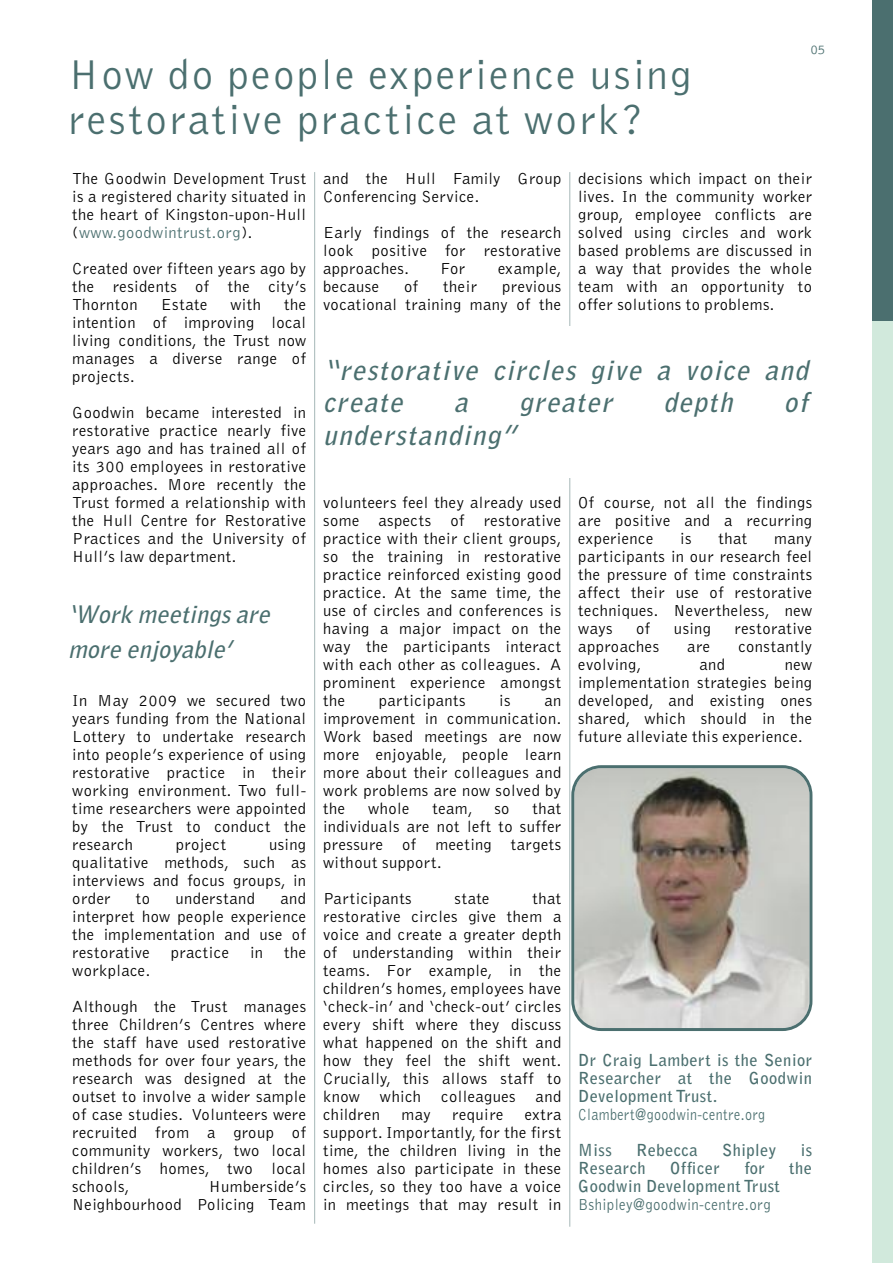
<style>
.page{position:relative;width:893px;height:1263px;background:#fff}
.page>*{position:absolute;margin:0;border:0;box-sizing:border-box;transform-origin:0 0}
.t1{font:300 43.2px/45px "Bell Gothic";letter-spacing:.055em;color:#4b6f6f}
.t2{font:italic 700 27px/32.4px "Bell Gothic";color:#4b6f6f}
.t3{font:italic 700 24px/34.5px "Bell Gothic";color:#4b6f6f}
.t4{font:300 16.5px/18px "Bell Gothic";letter-spacing:.03em;color:#000;text-align:justify}
.t5{font:700 16.5px/18px "Bell Gothic";letter-spacing:.03em;color:#4b6f6f;text-align:justify}
.t6{font:300 16.5px "Bell Gothic";letter-spacing:.03em;color:#4b6f6f;scale:.85 1}
.t7{font:300 16.5px "Bell Gothic";letter-spacing:.03em;color:#4b6f6f;scale:.9 1}
.t8{font:300 13.5px "Bell Gothic";color:#4b6f6f}
.s1{color:#4b6f6f}
</style>
<div class="page">
<hr style="left:569px;top:172px;width:1px;height:1055px;background:#a5b7b7">
<hr style="left:314px;top:172px;width:1px;height:1052px;background:#a5b7b7">
<div style="left:872px;top:0;width:21px;height:321px;background:#4b6f6f"></div>
<div style="left:872px;top:321px;width:21px;height:942px;background:#d1e9dc"></div>
<div style="left:323px;top:327px;width:510px;height:151px;background:#fff"></div>
<svg style="left:571px;top:765px;width:241px;height:266px;background:#b1aea7"></svg>
<p class="t8" style="left:811px;top:45px;width:16px">05</p>
<h1 class="t1" style="left:68px;top:55px;width:625px">How do people experience using restorative practice at work?</h1>
<p class="t4" style="left:72px;top:170px;width:235px">The Goodwin Development Trust is a registered charity situated in the heart of Kingston-upon-Hull (<span class="s1">www.goodwintrust.org</span>).</p>
<p class="t4" style="left:72px;top:260px;width:235px">Created over fifteen years ago by the residents of the city’s Thornton</p>
<p class="t4" style="left:578px;top:170px;width:235px">decisions which impact on their lives. In the community worker group, employee conflicts are solved using circles and work based problems are discussed in a way that provides the whole team with an opportunity to offer solutions to problems.</p>
<p class="t4" style="left:323px;top:170px;width:240px">and the Hull Family Group<br>Conferencing Service.</p>
<p class="t4" style="left:323px;top:224px;width:240px">Early findings of the research look positive for restorative approaches.</p>
<p class="t4" style="left:440px;top:260px;width:27px">For</p>
<p class="t4" style="left:498px;top:260px;width:65px">example,</p>
<p class="t4" style="left:323px;top:278px;width:58px">because</p>
<p class="t4" style="left:404px;top:278px;width:16px">of</p>
<p class="t4" style="left:443px;top:278px;width:35px">their</p>
<p class="t4" style="left:323px;top:278px;width:240px;text-align:right">previous<br>vocational training many of the</p>
<p class="t4" style="left:72px;top:296px;width:235px;text-indent:212px">the intention of improving local living conditions, the Trust now manages a diverse range of projects.</p>
<p class="t4" style="left:72px;top:404px;width:235px">Goodwin became interested in restorative practice nearly five years ago and has trained all of its 300 employees in restorative approaches. More recently the Trust formed a relationship with the Hull Centre for Restorative Practices and the University of Hull’s law department.</p>
<p class="t4" style="left:161px;top:296px;width:48px">Estate</p>
<p class="t4" style="left:230px;top:296px;width:32px">with</p>
<h2 class="t2" style="left:323px;top:356px;width:491px">“restorative circles give a voice and create</h2>
<h2 class="t2" style="left:454px;top:388px;width:20px">a</h2>
<h2 class="t2" style="left:519px;top:388px;width:100px">greater</h2>
<h2 class="t2" style="left:663px;top:388px;width:76px">depth</h2>
<h2 class="t2" style="left:784px;top:388px;width:25px">of</h2>
<h2 class="t2" style="left:323px;top:421px;width:200px">understanding”</h2>
<p class="t4" style="left:578px;top:494px;width:235px">Of course, not all the findings are positive and a recurring experience</p>
<p class="t4" style="left:323px;top:494px;width:240px">volunteers feel they already used some aspects of restorative practice with their client groups, so the training in restorative practice reinforced existing good practice. At the same time, the use of circles and conferences is having a major impact on the way the participants interact with each other as colleagues. A prominent experience amongst the</p>
<p class="t4" style="left:680px;top:530px;width:13px">is</p>
<p class="t4" style="left:718px;top:530px;width:30px">that</p>
<p class="t4" style="left:578px;top:530px;width:235px;text-indent:196px">many participants in our research feel the pressure of time constraints affect their use of restorative techniques. Nevertheless, new ways</p>
<h3 class="t3" style="left:68px;top:599px;width:208px">‘Work meetings are more enjoyable’</h3>
<p class="t4" style="left:636px;top:620px;width:16px">of</p>
<p class="t4" style="left:674px;top:620px;width:39px">using</p>
<p class="t4" style="left:735px;top:620px;width:79px">restorative</p>
<p class="t4" style="left:578px;top:638px;width:82px">approaches</p>
<p class="t4" style="left:687px;top:638px;width:24px">are</p>
<p class="t4" style="left:738px;top:638px;width:75px">constantly</p>
<p class="t4" style="left:578px;top:656px;width:65px">evolving,</p>
<p class="t4" style="left:699px;top:656px;width:27px">and</p>
<p class="t4" style="left:578px;top:656px;width:235px;text-indent:206px">new implementation strategies being developed, and existing ones shared, which should in the future alleviate this experience.</p>
<p class="t4" style="left:72px;top:692px;width:235px">In May 2009 we secured two years funding from the National Lottery to undertake research into people’s experience of using restorative practice in their working environment. Two full&shy;time researchers were appointed by the Trust to conduct the research</p>
<p class="t4" style="left:379px;top:692px;width:88px">participants</p>
<p class="t4" style="left:499px;top:692px;width:13px">is</p>
<p class="t4" style="left:323px;top:692px;width:240px;text-indent:221px">an improvement in communication.<br>Work based meetings are now more enjoyable, people learn more about their colleagues and work problems are now solved by the</p>
<p class="t4" style="left:323px;top:800px;width:240px;text-indent:209px">that individuals are not left to suffer pressure of meeting targets without support.</p>
<p class="t4" style="left:323px;top:890px;width:90px">Participants</p>
<p class="t4" style="left:454px;top:890px;width:37px">state</p>
<p class="t4" style="left:368px;top:800px;width:43px">whole</p>
<p class="t4" style="left:432px;top:800px;width:42px">team,</p>
<p class="t4" style="left:494px;top:800px;width:17px">so</p>
<p class="t4" style="left:72px;top:836px;width:235px;text-indent:197px">using qualitative methods, such as interviews and focus groups, in order</p>
<p class="t4" style="left:176px;top:836px;width:52px">project</p>
<p class="t4" style="left:72px;top:890px;width:235px;text-indent:208px">and interpret how people experience the implementation and use of restorative</p>
<p class="t4" style="left:136px;top:890px;width:16px">to</p>
<p class="t4" style="left:176px;top:890px;width:81px">understand</p>
<p class="t4" style="left:323px;top:890px;width:240px;text-indent:209px">that restorative circles give them a voice and create a greater depth of understanding within their teams. For example, in the children’s homes, employees have ‘check-in’ and ‘check-out’ circles every shift where they discuss what happened on the shift and how they feel the shift went.<br>Crucially, this allows staff to know which colleagues and children</p>
<p class="t4" style="left:171px;top:944px;width:60px">practice</p>
<p class="t4" style="left:250px;top:944px;width:14px">in</p>
<p class="t4" style="left:284px;top:944px;width:23px">the</p>
<p class="t4" style="left:72px;top:953px;width:235px;line-height:36px">workplace.<br>Although the Trust manages</p>
<p class="t4" style="left:72px;top:1016px;width:235px">three Children’s Centres where the staff have used restorative methods for over four years, the research was designed at the outset to involve a wider sample of case studies. Volunteers were recruited from a group of community workers, two local children’s homes, two local schools,</p>
<p class="t5" style="left:578px;top:1052px;width:235px">Dr Craig Lambert is the Senior Researcher at the Goodwin Development Trust.</p>
<p class="t6" style="left:578px;top:1108px;width:221px">Clambert@goodwin-centre.org</p>
<p class="t5" style="left:578px;top:1142px;width:35px">Miss</p>
<p class="t5" style="left:636px;top:1142px;width:63px">Rebecca</p>
<p class="t5" style="left:722px;top:1142px;width:56px">Shipley</p>
<p class="t5" style="left:801px;top:1142px;width:13px">is</p>
<p class="t5" style="left:578px;top:1160px;width:69px">Research</p>
<p class="t5" style="left:670px;top:1160px;width:51px">Officer</p>
<p class="t5" style="left:744px;top:1160px;width:22px">for</p>
<p class="t5" style="left:789px;top:1160px;width:24px">the</p>
<p class="t5" style="left:578px;top:1178px;width:203px">Goodwin Development Trust</p>
<p class="t7" style="left:578px;top:1198px;width:215px">Bshipley@goodwin-centre.org</p>
<p class="t4" style="left:402px;top:1106px;width:31px">may</p>
<p class="t4" style="left:452px;top:1106px;width:53px">require</p>
<p class="t4" style="left:323px;top:1106px;width:240px;text-indent:202px">extra support. Importantly, for the first time, the children living in the homes also participate in these circles, so they too have a voice in meetings that may result in</p>
<p class="t4" style="left:72px;top:1178px;width:235px;text-align:right">Humberside’s<br>Neighbourhood Policing Team</p>
</div>
